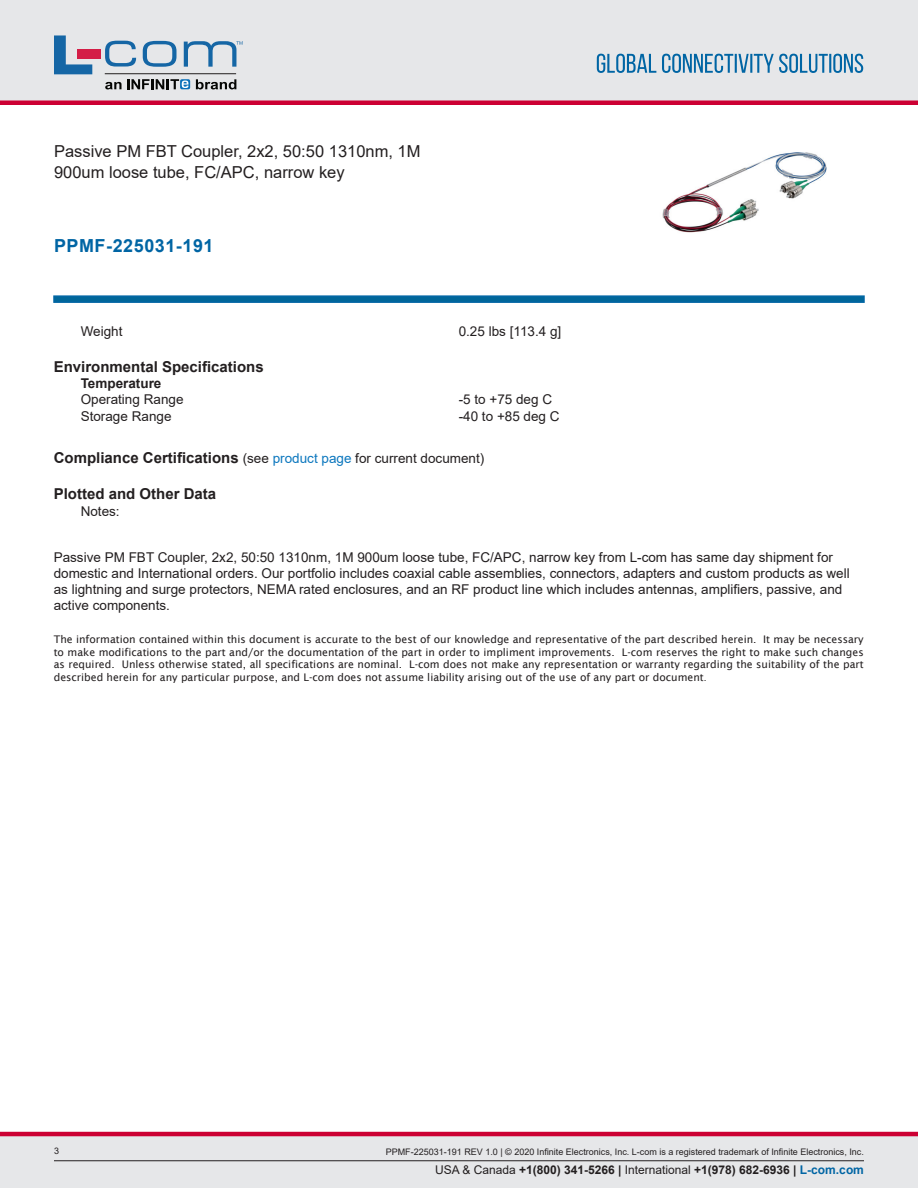
<style>
.page{position:relative;width:918px;height:1188px;background:#fff}
.page>*{position:absolute;margin:0;border:0;box-sizing:border-box;transform-origin:0 0}
.PN{font:700 18px "Arial";letter-spacing:.03em;color:#0065a4}
.Web_Description_Para{font:16.5px/21px "Arial";color:#231f20}
.Head1_for_Compliance{font:700 15px "Arial";color:#231f20}
.Head1{font:700 15px "Arial";color:#231f20}
.Web_Description_Para-2{font:13.5px/16.2px "Arial";color:#231f20}
.Specs_Para{font:13.5px "Arial";color:#231f20}
.Head2_after_Head1{font:700 13.5px "Arial";color:#231f20}
.t1{font:700 12px "Arial";color:#231f20}
.t2{font:10.5px/12.6px "Lucida Sans";color:#231f20;text-align:justify}
.t3{font:9px "Arial";color:#231f20}
.s1{font-weight:400;font-size:13.5px}
.s2{font-weight:400;font-size:13.5px;color:#0c77be}
.s3{font-size:9px}
.s4{font-weight:400}
.s5{color:#0065a4}
</style>
<div class="page">
<div style="left:0;top:1136px;width:918px;height:52px;background:#e6e7e9"></div>
<hr style="left:0;top:1132px;width:918px;height:4px;background:#c03">
<div style="left:0;top:0;width:918px;height:102px;background:#e6e7e9"></div>
<div style="left:0;top:100px;width:918px;height:5px;background:#c03"></div>
<hr style="left:54px;top:1160px;width:810px;height:1px;background:#231f20">
<svg style="left:597px;top:54px;width:266px;height:19px"></svg>
<hr style="left:105px;top:73px;width:131px;height:1px;background:#211e1e">
<svg style="left:54px;top:35px;width:38px;height:39px"></svg>
<svg style="left:143px;top:41px;width:34px;height:26px"></svg>
<svg style="left:105px;top:41px;width:31px;height:26px"></svg>
<div style="left:77px;top:49px;width:23px;height:10px;background:#d41e47"></div>
<svg style="left:180px;top:79px;width:10px;height:10px"></svg>
<svg style="left:196px;top:79px;width:40px;height:10px"></svg>
<svg style="left:105px;top:79px;width:83px;height:10px"></svg>
<svg style="left:184px;top:41px;width:59px;height:26px"></svg>
<svg style="left:53px;top:295px;width:812px;height:8px;background:#0f6ea3"></svg>
<img style="left:662px;top:152px;width:165px;height:81px">
<h1 class="Web_Description_Para" style="left:54px;top:141px;width:368px">Passive PM FBT Coupler, 2x2, 50:50 1310nm, 1M<br>900um loose tube, FC/APC, narrow key</h1>
<p class="PN" style="left:54px;top:233px;width:161px">PPMF-225031-191</p>
<p class="Specs_Para" style="left:81px;top:322px;width:43px">Weight</p>
<p class="Specs_Para" style="left:459px;top:322px;width:104px">0.25 lbs [113.4 g]</p>
<p class="Head1" style="left:54px;top:356px;width:212px">Environmental Specifications</p>
<p class="Head2_after_Head1" style="left:81px;top:374px;width:82px">Temperature</p>
<p class="Specs_Para" style="left:81px;top:390px;width:104px">Operating Range</p>
<p class="Specs_Para" style="left:459px;top:390px;width:95px">-5 to +75 deg C</p>
<p class="Specs_Para" style="left:81px;top:407px;width:92px">Storage Range</p>
<p class="Specs_Para" style="left:459px;top:407px;width:102px">-40 to +85 deg C</p>
<p class="Head1_for_Compliance" style="left:54px;top:447px;width:432px">Compliance Certifications <span class="s1">(see</span> <span class="s2">product page</span> <span class="s1">for current document)</span></p>
<p class="Head1_for_Compliance" style="left:54px;top:483px;width:164px">Plotted and Other Data</p>
<p class="Specs_Para" style="left:81px;top:501px;width:41px">Notes:</p>
<h1 class="Web_Description_Para-2" style="left:54px;top:549px;width:798px">Passive PM FBT Coupler, 2x2, 50:50 1310nm, 1M 900um loose tube, FC/APC, narrow key from L-com has same day shipment for domestic and International orders. Our portfolio includes coaxial cable assemblies, connectors, adapters and custom products as well as lightning and surge protectors, NEMA rated enclosures, and an RF product line which includes antennas, amplifiers, passive, and active components.</h1>
<p class="t2" style="left:54px;top:633px;width:811px">The information contained within this document is accurate to the best of our knowledge and representative of the part described herein. It may be necessary to make modifications to the part and/or the documentation of the part in order to impliment improvements. L-com reserves the right to make such changes as required. Unless otherwise stated, all specifications are nominal. L-com does not make any representation or warranty regarding the suitability of the part described herein for any particular purpose, and L-com does not assume liability arising out of the use of any part or document<span class="s3">.</span></p>
<p class="t3" style="left:54px;top:1144px;width:7px">3</p>
<p class="t3" style="left:386px;top:1146px;width:480px">PPMF-225031-191 REV 1.0 | © 2020 Infinite Electronics, Inc. L-com is a registered trademark of Infinite Electronics, Inc.</p>
<p class="t1" style="left:435px;top:1162px;width:430px"><span class="s4">USA &amp; Canada</span> +1(800) 341-5266 | <span class="s4">International</span> +1(978) 682-6936 | <span class="s5">L-com.com</span></p>
</div>
